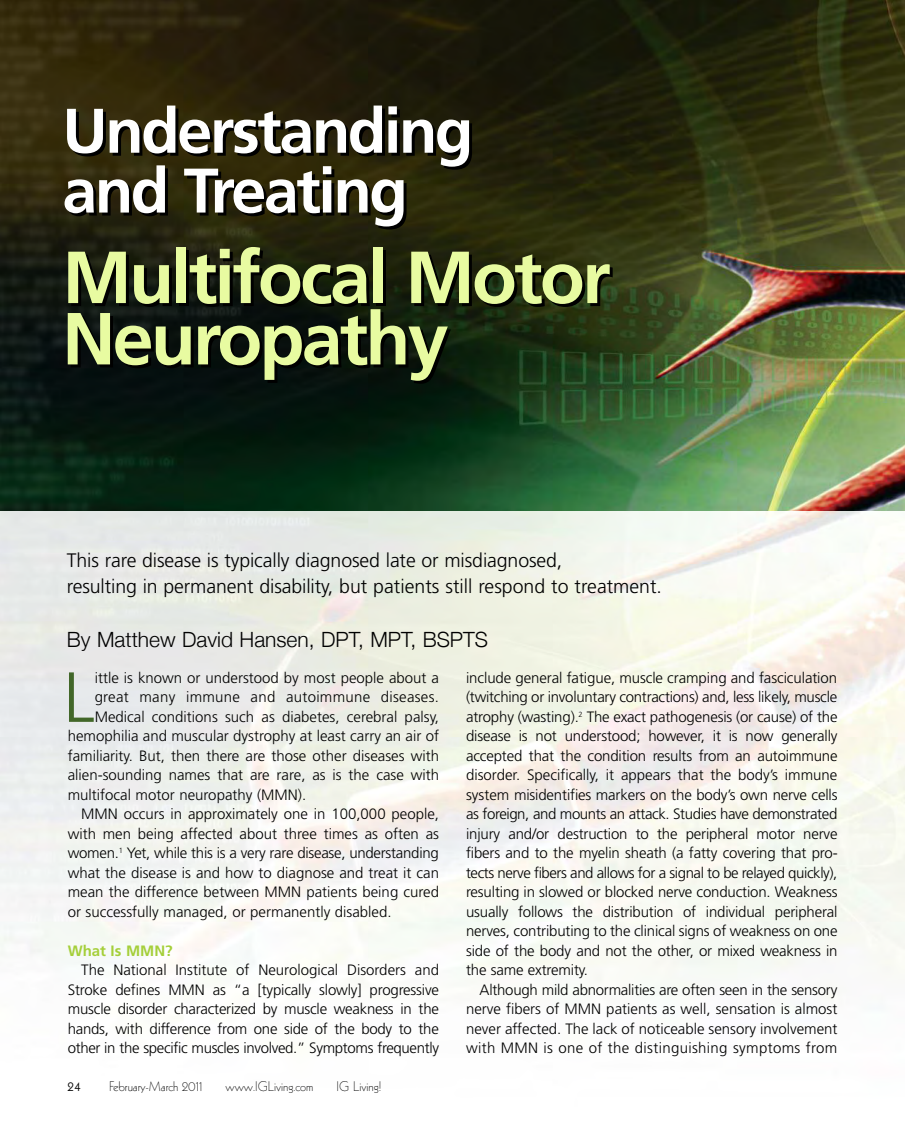
<style>
.page{position:relative;width:905px;height:1134px;background:#fff}
.page>*{position:absolute;margin:0;border:0;box-sizing:border-box;transform-origin:0 0}
.t1{font:700 73.65px/61.3px "Frutiger";letter-spacing:-.04em;color:#e8fba1}
.t2{font:300 70.8px "Frutiger";color:#426729}
.t3{font:700 62.85px/59.8px "Frutiger";letter-spacing:-.04em;color:#fff}
.t4{font:300 21px "Helvetica Neue";color:#000}
.t5{font:300 19.5px/25.5px "Frutiger";letter-spacing:-.005em;color:#000}
.t6{font:300 15px/19.5px "Frutiger";color:#000;text-align:justify}
.t7{font:300 15px "Frutiger";letter-spacing:.02em;color:#000}
.t8{font:700 15px "Frutiger";color:#a5cf3a}
.t9{font:300 13.5px "Kabel";color:#000}
.t10{font:13.5px "Kabel";color:#000}
</style>
<div class="page">
<img style="left:0;top:0;width:904px;height:511px">
<h3 class="t3" style="left:62px;top:106px;width:412px">Understanding and Treating</h3>
<h1 class="t1" style="left:62px;top:253px;width:550px">Multifocal Motor<br>Neuropathy</h1>
<h3 class="t5" style="left:67px;top:549px;width:596px">This rare disease is typically diagnosed late or misdiagnosed,<br>resulting in permanent disability, but patients still respond to treatment.</h3>
<h3 class="t4" style="left:67px;top:627px;width:422px">By Matthew David Hansen, DPT, MPT, BSPTS</h3>
<h2 class="t2" style="left:63px;top:669px;width:33px">L</h2>
<p class="t6" style="left:95px;top:669px;width:346px">ittle is known or understood by most people about a</p>
<p class="t7" style="left:95px;top:691px;width:346px">great many immune and autoimmune diseases.</p>
<p class="t6" style="left:95px;top:708px;width:346px">Medical conditions such as diabetes, cerebral palsy,</p>
<p class="t6" style="left:68px;top:728px;width:373px">hemophilia and muscular dystrophy at least carry an air of</p>
<p class="t6" style="left:68px;top:747px;width:373px">familiarity. But, then there are those other diseases with</p>
<p class="t6" style="left:68px;top:767px;width:373px">alien-sounding names that are rare, as is the case with</p>
<p class="t6" style="left:68px;top:786px;width:240px">multifocal motor neuropathy (MMN).</p>
<p class="t6" style="left:81px;top:806px;width:359px">MMN occurs in approximately one in 100,000 people,</p>
<p class="t6" style="left:68px;top:825px;width:373px">with men being affected about three times as often as</p>
<p class="t6" style="left:68px;top:845px;width:373px">women.<sup>1</sup> Yet, while this is a very rare disease, understanding</p>
<p class="t6" style="left:68px;top:864px;width:373px">what the disease is and how to diagnose and treat it can</p>
<p class="t6" style="left:68px;top:884px;width:373px">mean the difference between MMN patients being cured</p>
<p class="t6" style="left:68px;top:903px;width:325px">or successfully managed, or permanently disabled.</p>
<p class="t8" style="left:68px;top:945px;width:107px">What Is MMN?</p>
<p class="t6" style="left:68px;top:962px;width:373px;text-indent:14px">The National Institute of Neurological Disorders and Stroke defines MMN as “a [typically slowly] progressive muscle disorder characterized by muscle weakness in the hands, with difference from one side of the body to the other in the specific muscles involved.” Symptoms frequently</p>
<p class="t10" style="left:68px;top:1081px;width:15px">24</p>
<p class="t9" style="left:109px;top:1081px;width:95px">February-March 2011</p>
<p class="t9" style="left:225px;top:1081px;width:89px">www.IGLiving.com</p>
<p class="t9" style="left:336px;top:1081px;width:46px">IG Living!</p>
<p class="t6" style="left:466px;top:669px;width:373px">include general fatigue, muscle cramping and fasciculation (twitching or involuntary contractions) and, less likely, muscle atrophy (wasting).<sup>2</sup> The exact pathogenesis (or cause) of the disease is not understood; however, it is now generally accepted that the condition results from an autoimmune disorder. Specifically, it appears that the body’s immune system misidentifies markers on the body’s own nerve cells as foreign, and mounts an attack. Studies have demonstrated injury and/or destruction to the peripheral motor nerve fibers and to the myelin sheath (a fatty covering that pro&shy;tects nerve fibers and allows for a signal to be relayed quickly), resulting in slowed or blocked nerve conduction. Weakness usually follows the distribution of individual peripheral nerves, contributing to the clinical signs of weakness on one side of the body and not the other, or mixed weakness in the same extremity.</p>
<p class="t6" style="left:466px;top:981px;width:373px;text-indent:14px">Although mild abnormalities are often seen in the sensory nerve fibers of MMN patients as well, sensation is almost never affected. The lack of noticeable sensory involvement with MMN is one of the distinguishing symptoms from</p>
</div>
